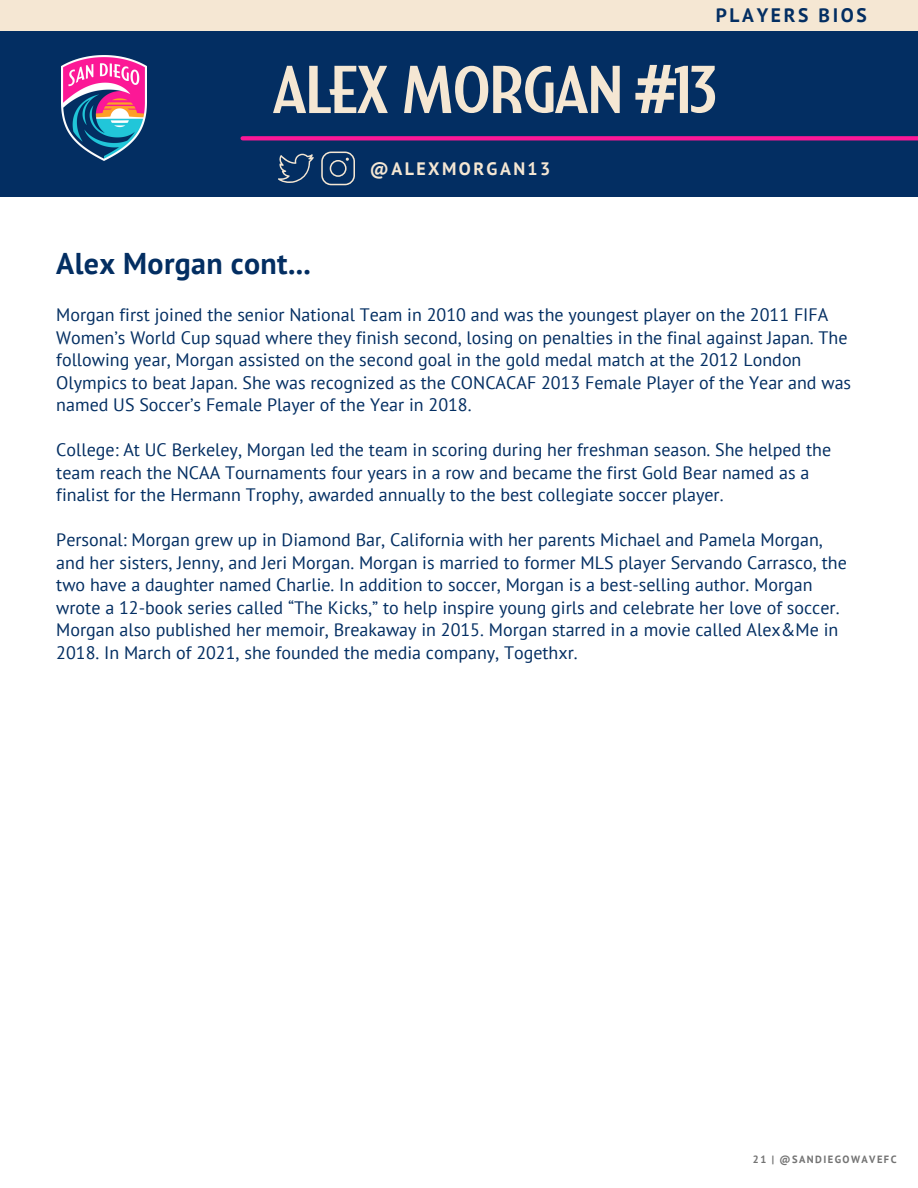
<style>
.page{position:relative;width:918px;height:1188px;background:#fff}
.page>*{position:absolute;margin:0;border:0;box-sizing:border-box;transform-origin:0 0}
.t1{font:67.5px "SDW";letter-spacing:-.055em;color:#f5e7d3}
.t2{font:700 30px "PT Sans";letter-spacing:.01em;color:#032e62}
.t3{font:700 19.5px "PT Sans";letter-spacing:.135em;color:#032e62}
.t4{font:18px/22.5px "PT Sans";color:#032e62}
.t5{font:700 18px "PT Sans";letter-spacing:.135em;color:#f5e7d3}
.t6{font:700 10.5px "PT Sans";letter-spacing:.135em;color:#737373}
.s1{font-family:"Noto Sans";font-weight:700}
</style>
<div class="page">
<div style="left:0;top:30px;width:918px;height:167px;background:#032e62"></div>
<div style="left:243px;top:136px;width:675px;height:5px;background:#fc1896"></div>
<svg style="left:278px;top:154px;width:36px;height:29px"></svg>
<svg style="left:321px;top:152px;width:34px;height:33px"></svg>
<img style="left:62px;top:56px;width:84px;height:104px">
<div style="left:0;top:0;width:918px;height:31px;background:#f5e7d3"></div>
<p class="t3" style="left:716px;top:2px;width:153px">PLAYERS BIOS</p>
<p class="t1" style="left:271px;top:62px;width:449px">ALEX MORGAN <span class="s1">#</span>13</p>
<p class="t2" style="left:56px;top:243px;width:256px">Alex Morgan cont...</p>
<p class="t5" style="left:370px;top:157px;width:182px">@ALEXMORGAN13</p>
<p class="t4" style="left:56px;top:304px;width:796px">Morgan first joined the senior National Team in 2010 and was the youngest player on the 2011 FIFA Women’s World Cup squad where they finish second, losing on penalties in the final against Japan. The following year, Morgan assisted on the second goal in the gold medal match at the 2012 London Olympics to beat Japan. She was recognized as the CONCACAF 2013 Female Player of the Year and was named US Soccer’s Female Player of the Year in 2018.</p>
<p class="t4" style="left:56px;top:439px;width:776px">College: At UC Berkeley, Morgan led the team in scoring during her freshman season. She helped the team reach the NCAA Tournaments four years in a row and became the first Gold Bear named as a finalist for the Hermann Trophy, awarded annually to the best collegiate soccer player.</p>
<p class="t4" style="left:56px;top:529px;width:792px">Personal: Morgan grew up in Diamond Bar, California with her parents Michael and Pamela Morgan, and her sisters, Jenny, and Jeri Morgan. Morgan is married to former MLS player Servando Carrasco, the two have a daughter named Charlie. In addition to soccer, Morgan is a best-selling author. Morgan wrote a 12-book series called “The Kicks,” to help inspire young girls and celebrate her love of soccer.<br>Morgan also published her memoir, Breakaway in 2015. Morgan starred in a movie called Alex&amp;Me in 2018. In March of 2021, she founded the media company, Togethxr.</p>
<p class="t6" style="left:753px;top:1152px;width:145px">21 | @SANDIEGOWAVEFC</p>
</div>
